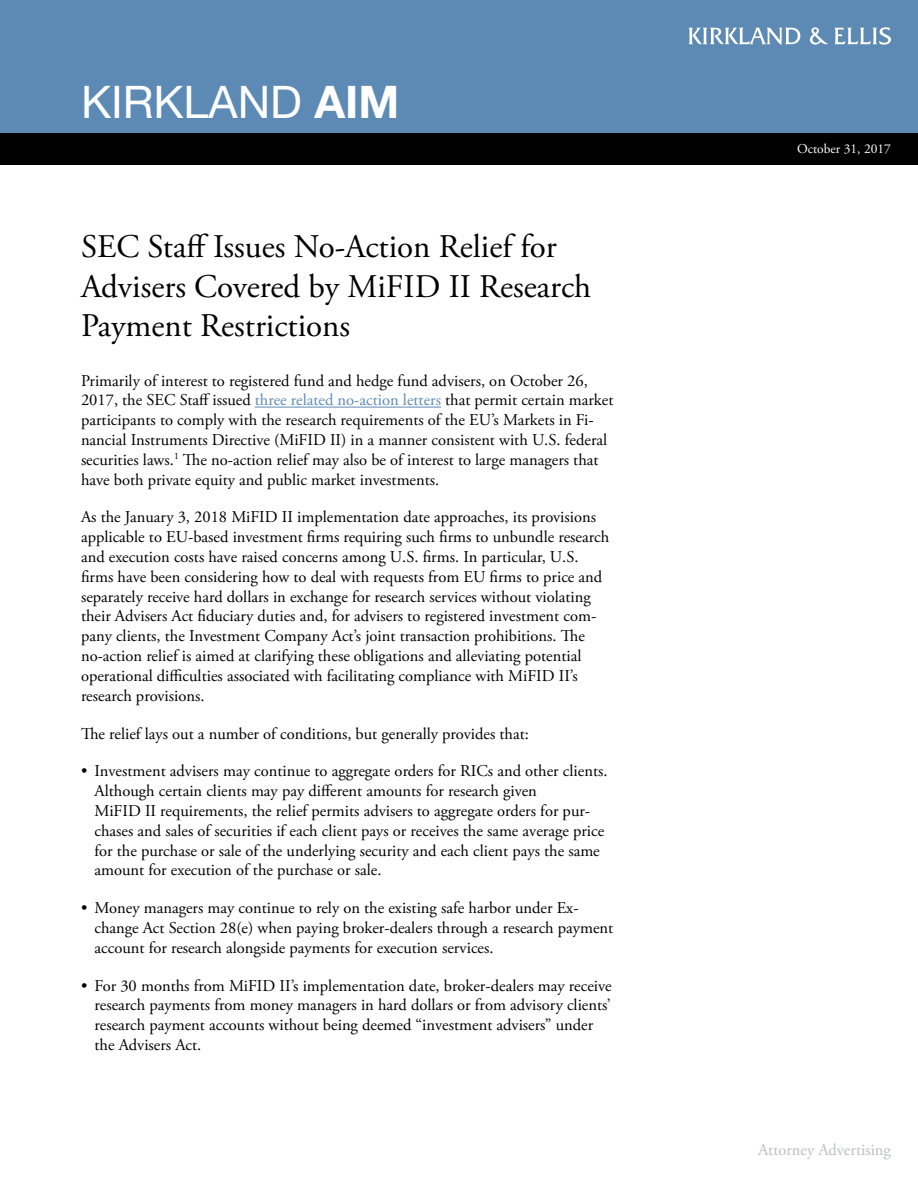
<style>
.page{position:relative;width:918px;height:1188px;background:#fff}
.page>*{position:absolute;margin:0;border:0;box-sizing:border-box;transform-origin:0 0}
.t1{font:45px "Helvetica Neue LT Std";color:#fff}
.t2{font:33px/39.6px "Adobe Garamond Pro";color:#000}
.t3{font:16.5px/19.8px "Adobe Garamond Pro";color:#000}
.t4{font:16.5px "Adobe Garamond Pro";color:#bcbec0}
.t5{font:13.5px "Adobe Garamond Pro";color:#fff}
.s1{font-weight:700}
.s2{color:#5d8ab4}
</style>
<div class="page">
<div style="left:0;top:0;width:918px;height:134px;background:#5d8ab4"></div>
<svg style="left:688px;top:27px;width:203px;height:18px"></svg>
<div style="left:0;top:134px;width:918px;height:31px;background:#000"></div>
<hr style="left:255px;top:407px;width:186px;height:1px;background:#5d8ab4">
<h1 class="t1" style="left:81px;top:76px;width:320px">KIRKLAND <span class="s1">AIM</span></h1>
<h2 class="t2" style="left:81px;top:228px;width:512px">SEC Staff Issues No-Action Relief for<br>Advisers Covered by MiFID II Research<br>Payment Restrictions</h2>
<p class="t3" style="left:81px;top:371px;width:534px">Primarily of interest to registered fund and hedge fund advisers, on October 26, 2017, the SEC Staff issued <span class="s2">three related no-action letters</span> that permit certain market participants to comply with the research requirements of the EU’s Markets in Fi&shy;nancial Instruments Directive (MiFID II) in a manner consistent with U.S. federal securities laws.<sup>1</sup> The no-action relief may also be of interest to large managers that have both private equity and public market investments.</p>
<p class="t3" style="left:81px;top:508px;width:530px">As the January 3, 2018 MiFID II implementation date approaches, its provisions applicable to EU-based investment firms requiring such firms to unbundle research and execution costs have raised concerns among U.S. firms. In particular, U.S. firms have been considering how to deal with requests from EU firms to price and separately receive hard dollars in exchange for research services without violating their Advisers Act fiduciary duties and, for advisers to registered investment com&shy;pany clients, the Investment Company Act’s joint transaction prohibitions. The no-action relief is aimed at clarifying these obligations and alleviating potential operational difficulties associated with facilitating compliance with MiFID II’s research provisions.</p>
<p class="t3" style="left:81px;top:724px;width:449px">The relief lays out a number of conditions, but generally provides that:</p>
<p class="t3" style="left:95px;top:762px;width:515px;text-indent:-13px">• Investment advisers may continue to aggregate orders for RICs and other clients.<br>Although certain clients may pay different amounts for research given<br>MiFID II requirements, the relief permits advisers to aggregate orders for pur&shy;chases and sales of securities if each client pays or receives the same average price for the purchase or sale of the underlying security and each client pays the same amount for execution of the purchase or sale.</p>
<p class="t3" style="left:95px;top:899px;width:520px;text-indent:-13px">• Money managers may continue to rely on the existing safe harbor under Ex&shy;change Act Section 28(e) when paying broker-dealers through a research payment account for research alongside payments for execution services.</p>
<p class="t3" style="left:95px;top:976px;width:519px;text-indent:-13px">• For 30 months from MiFID II’s implementation date, broker-dealers may receive research payments from money managers in hard dollars or from advisory clients’ research payment accounts without being deemed “investment advisers” under the Advisers Act.</p>
<p class="t5" style="left:797px;top:141px;width:95px">October 31, 2017</p>
<p class="t4" style="left:758px;top:1140px;width:134px">Attorney Advertising</p>
</div>
